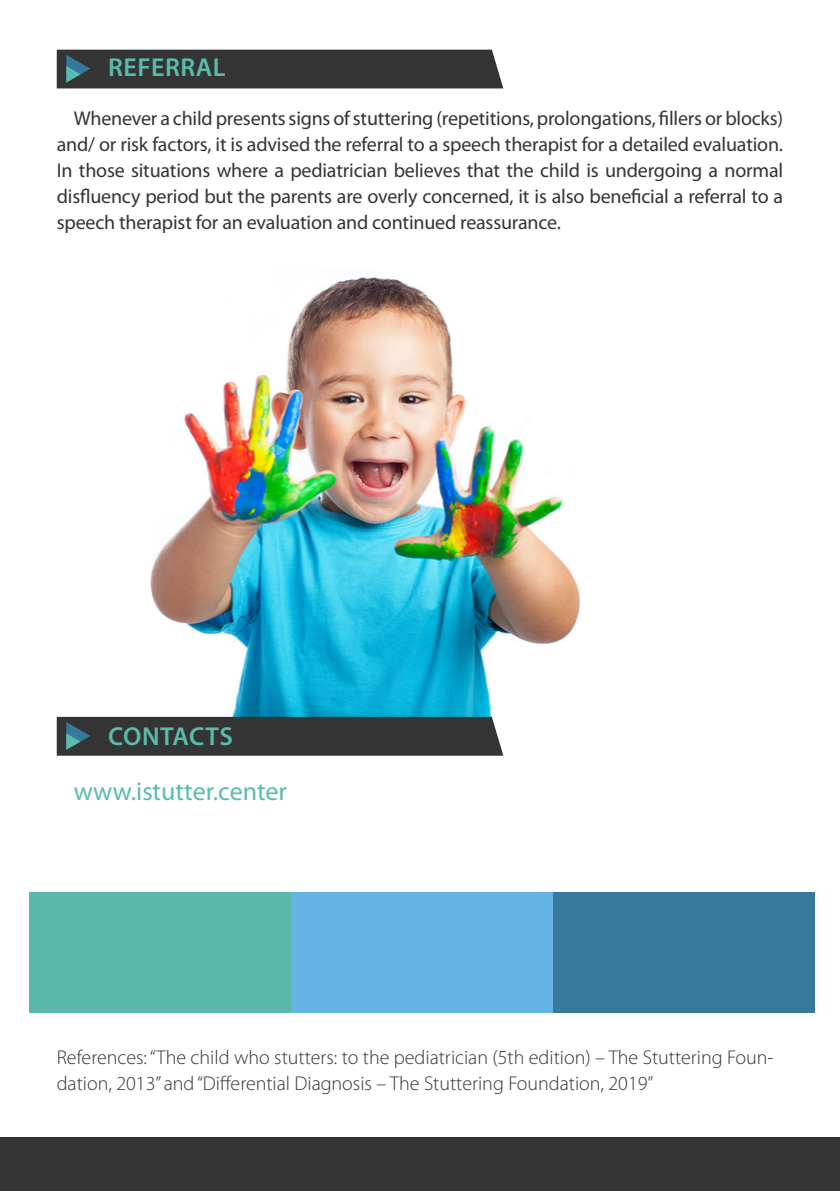
<style>
.page{position:relative;width:840px;height:1191px;background:#fff}
.page>*{position:absolute;margin:0;border:0;box-sizing:border-box;transform-origin:0 0}
.t1{font:26px "Myriad Pro";color:#59bbad}
.t2{font:600 26px "Myriad Pro";letter-spacing:.02em;color:#59bbad}
.t3{font:20px/26px "Myriad Pro";letter-spacing:-.01em;color:#353430;text-align:justify}
.t4{font:300 20px/26px "Myriad Pro";color:#353430}
</style>
<div class="page">
<img style="left:113px;top:277px;width:467px;height:440px">
<div style="left:57px;top:50px;width:446px;height:38px;background:#343434"></div>
<div style="left:57px;top:717px;width:446px;height:38px;background:#343434"></div>
<div style="left:0;top:1137px;width:839px;height:54px;background:#343434"></div>
<div style="left:30px;top:892px;width:261px;height:121px;background:#59baac"></div>
<div style="left:291px;top:892px;width:261px;height:121px;background:#66b4e4"></div>
<div style="left:552px;top:892px;width:261px;height:121px;background:#37799c"></div>
<h1 class="t2" style="left:108px;top:51px;width:119px">REFERRAL</h1>
<p class="t3" style="left:57px;top:105px;width:727px;text-indent:17px">Whenever a child presents signs of stuttering (repetitions, prolongations, fillers or blocks) and/ or risk factors, it is advised the referral to a speech therapist for a detailed evaluation.<br>In those situations where a pediatrician believes that the child is undergoing a normal disfluency period but the parents are overly concerned, it is also beneficial a referral to a speech therapist for an evaluation and continued reassurance.</p>
<h1 class="t2" style="left:108px;top:720px;width:126px">CONTACTS</h1>
<h1 class="t1" style="left:74px;top:775px;width:215px">www.istutter.center</h1>
<p class="t4" style="left:57px;top:1044px;width:718px">References: “The child who stutters: to the pediatrician (5th edition) – The Stuttering Foun&shy;dation, 2013” and “Differential Diagnosis – The Stuttering Foundation, 2019”</p>
</div>
